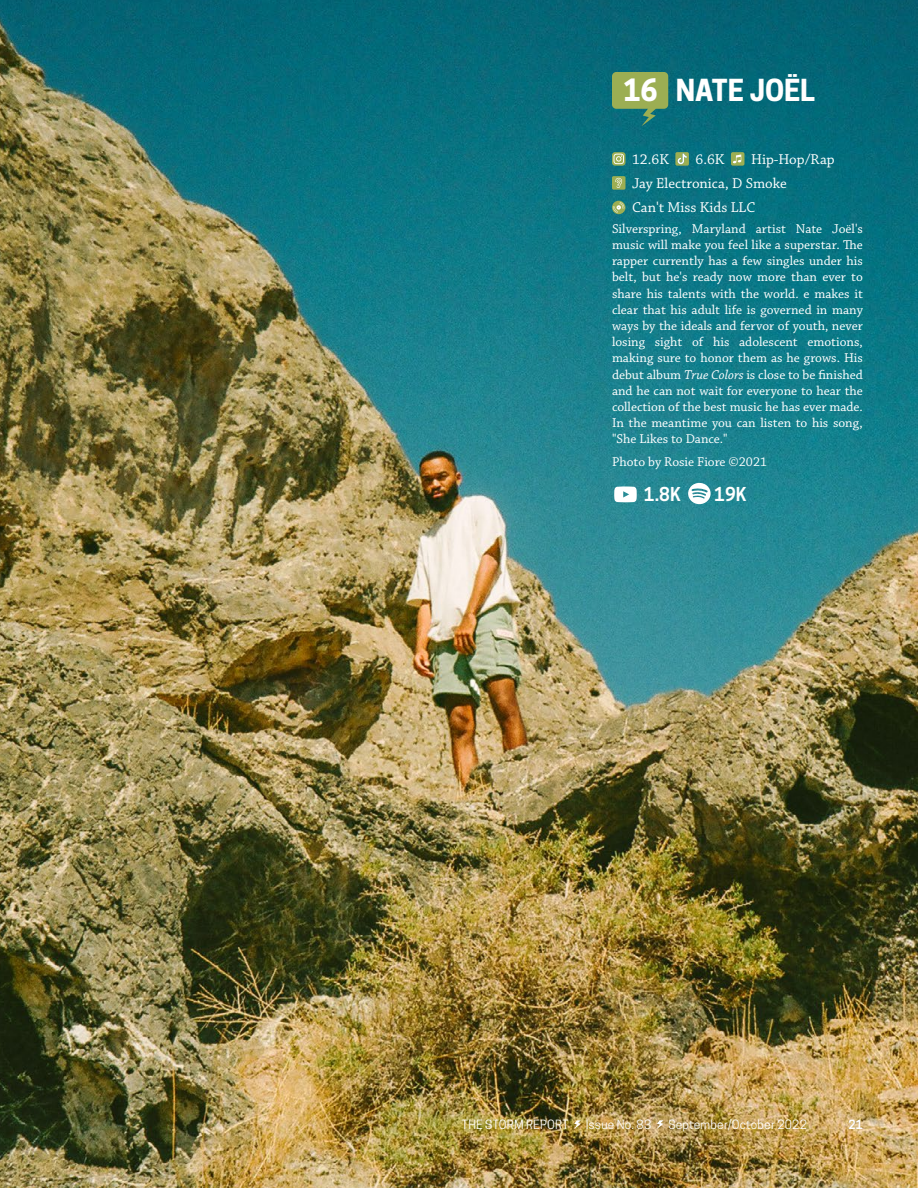
<style>
.page{position:relative;width:918px;height:1188px;background:#fff}
.page>*{position:absolute;margin:0;border:0;box-sizing:border-box;transform-origin:0 0}
.t1{font:700 28.5px "Cooper Hewitt";letter-spacing:-.005em;color:#fff}
.t2{font:600 18px "Cooper Hewitt";color:#fff}
.t3{font:15px/24px "Chaparral Pro";color:#fff}
.t4{font:13.5px/16.2px "Chaparral Pro";color:#fff;text-align:justify}
.t5{font:12px "Cooper Hewitt";letter-spacing:.02em;color:#fff}
.t6{font:600 12px "Cooper Hewitt";color:#fff}
.s1{font-size:28.8px}
.s2{font-style:italic}
</style>
<div class="page">
<img style="left:0;top:0;width:918px;height:1188px">
<svg style="left:612px;top:72px;width:56px;height:54px;background:#709a5f"></svg>
<svg style="left:614px;top:486px;width:23px;height:16px"></svg>
<svg style="left:688px;top:483px;width:23px;height:21px"></svg>
<svg style="left:612px;top:152px;width:14px;height:14px"></svg>
<svg style="left:614px;top:154px;width:10px;height:10px"></svg>
<svg style="left:675px;top:152px;width:14px;height:14px"></svg>
<svg style="left:731px;top:152px;width:13px;height:14px"></svg>
<svg style="left:733px;top:154px;width:8px;height:9px"></svg>
<div style="left:612px;top:176px;width:13px;height:14px;background:#9cae53;border-radius:2px"></div>
<svg style="left:615px;top:177px;width:7px;height:11px"></svg>
<svg style="left:612px;top:201px;width:14px;height:13px"></svg>
<svg style="left:613px;top:202px;width:12px;height:11px"></svg>
<svg style="left:573px;top:1120px;width:8px;height:9px"></svg>
<svg style="left:656px;top:1120px;width:8px;height:9px"></svg>
<h1 class="t1" style="left:624px;top:73px;width:193px"><span class="s1">16</span> NATE JOËL</h1>
<p class="t3" style="left:632px;top:148px;width:204px;text-indent:119px">Hip-Hop/Rap<br>Jay Electronica, D Smoke<br>Can't Miss Kids LLC</p>
<p class="t4" style="left:612px;top:221px;width:252px">Silverspring, Maryland artist Nate Joël's music will make you feel like a superstar. The rapper currently has a few singles under his belt, but he's ready now more than ever to share his talents with the world. e makes it clear that his adult life is governed in many ways by the ideals and fervor of youth, never losing sight of his adolescent emotions, making sure to honor them as he grows. His debut album <span class="s2">True Colors</span> is close to be finished and he can not wait for everyone to hear the collection of the best music he has ever made.<br>In the meantime you can listen to his song, "She Likes to Dance."</p>
<p class="t4" style="left:612px;top:454px;width:157px">Photo by Rosie Fiore ©2021</p>
<p class="t3" style="left:632px;top:148px;width:38px">12.6K</p>
<p class="t3" style="left:696px;top:148px;width:30px">6.6K</p>
<h2 class="t2" style="left:644px;top:484px;width:39px">1.8K</h2>
<h2 class="t2" style="left:714px;top:484px;width:34px">19K</h2>
<p class="t5" style="left:462px;top:1118px;width:108px">THE STORM REPORT</p>
<p class="t5" style="left:586px;top:1118px;width:67px">Issue No. 83</p>
<p class="t5" style="left:668px;top:1118px;width:140px">September/October 2022</p>
<p class="t6" style="left:849px;top:1118px;width:16px">21</p>
</div>
